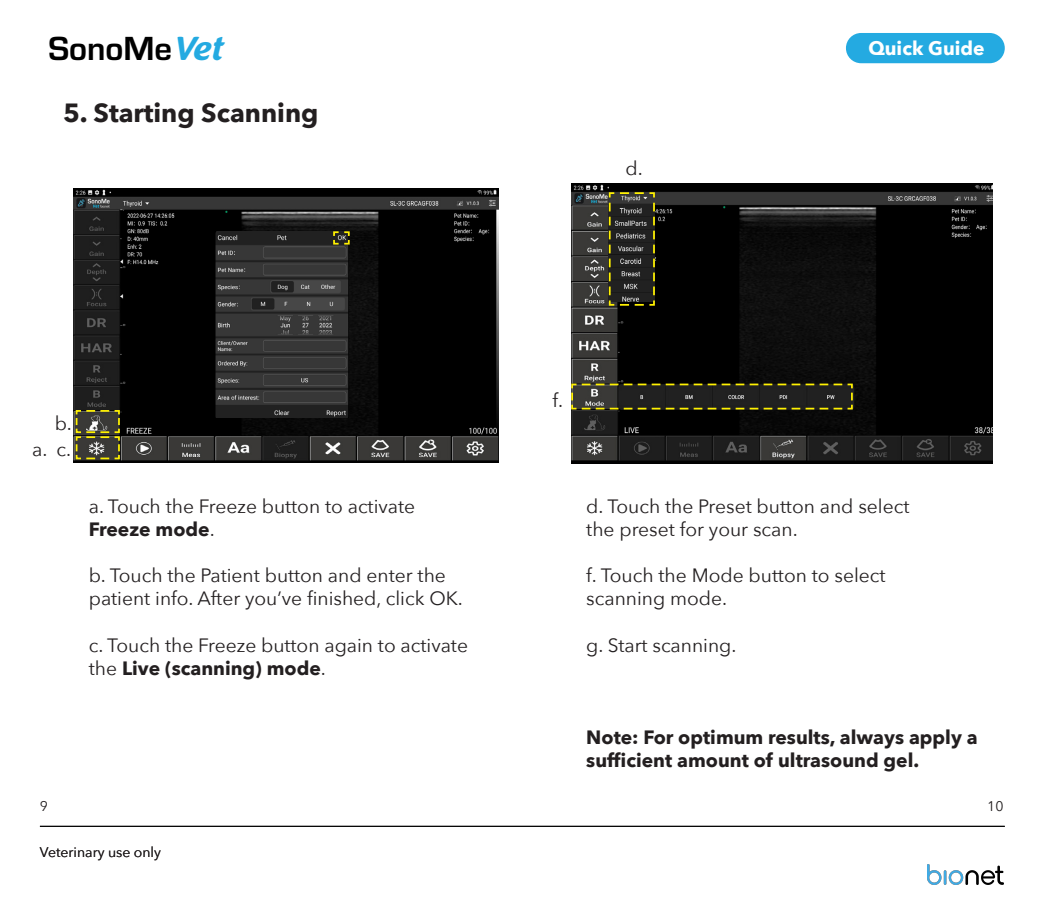
<style>
.page{position:relative;width:1040px;height:914px;background:#fff}
.page>*{position:absolute;margin:0;border:0;box-sizing:border-box;transform-origin:0 0}
.t1{font:700 34.65px "Eurostile";color:#000}
.t2{font:700 26.25px "Avenir Next";color:#231f20}
.t3{font:19.25px/23.1px "Avenir Next";color:#231f20}
.t4{font:700 19.25px/23.1px "Avenir Next";color:#231f20}
.t5{font:700 19.25px "Avenir Next";color:#fff}
.t6{font:14px "Avenir Next";color:#231f20}
.s1{font-family:"Congenial";font-style:italic;color:#24aae1}
.s2{font-weight:700}
</style>
<div class="page">
<img style="left:571px;top:184px;width:421px;height:279px">
<div style="left:846px;top:33px;width:158px;height:30px;background:#24aae1;border-radius:15px"></div>
<hr style="left:40px;top:825px;width:964px;height:1px;background:#000">
<img style="left:74px;top:189px;width:424px;height:273px">
<img style="left:215px;top:231px;width:134px;height:186px">
<svg style="left:75px;top:409px;width:46px;height:51px;background:#5b593a"></svg>
<svg style="left:332px;top:230px;width:18px;height:15px"></svg>
<svg style="left:571px;top:383px;width:282px;height:27px;background:#3a3923"></svg>
<svg style="left:608px;top:191px;width:47px;height:115px;background:#3d3c2d"></svg>
<img style="left:927px;top:864px;width:76px;height:20px">
<p class="t1" style="left:48px;top:23px;width:185px">SonoMe<span class="s1">Vet</span></p>
<p class="t5" style="left:868px;top:32px;width:118px">Quick Guide</p>
<p class="t2" style="left:63px;top:90px;width:257px">5. Starting Scanning</p>
<p class="t3" style="left:625px;top:155px;width:19px">d.</p>
<p class="t3" style="left:55px;top:411px;width:19px">b.</p>
<p class="t3" style="left:32px;top:437px;width:40px">a. c.</p>
<p class="t3" style="left:89px;top:494px;width:328px">a. Touch the Freeze button to activate<br><span class="s2">Freeze mode</span>.</p>
<p class="t3" style="left:89px;top:563px;width:375px">b. Touch the Patient button and enter the patient info. After you’ve finished, click OK.</p>
<p class="t3" style="left:89px;top:632px;width:381px">c. Touch the Freeze button again to activate the <span class="s2">Live (scanning) mode</span>.</p>
<p class="t3" style="left:552px;top:388px;width:12px">f.</p>
<p class="t3" style="left:586px;top:494px;width:325px">d. Touch the Preset button and select the preset for your scan.</p>
<p class="t3" style="left:586px;top:563px;width:301px">f. Touch the Mode button to select scanning mode.</p>
<p class="t3" style="left:586px;top:632px;width:152px">g. Start scanning.</p>
<p class="t4" style="left:586px;top:725px;width:393px">Note: For optimum results, always apply a sufficient amount of ultrasound gel.</p>
<p class="t6" style="left:40px;top:794px;width:10px">9</p>
<p class="t6" style="left:987px;top:794px;width:18px">10</p>
<p class="t6" style="left:40px;top:839px;width:123px">Veterinary use only</p>
</div>
